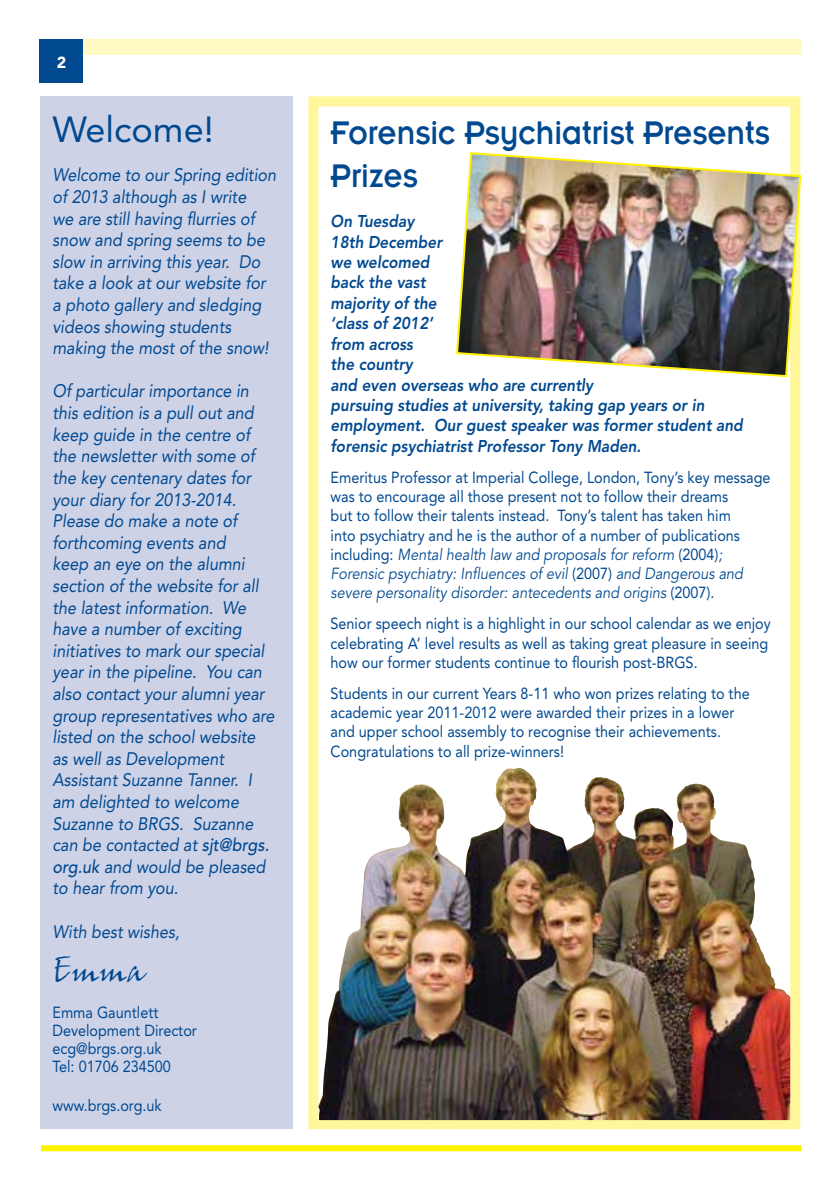
<style>
.page{position:relative;width:840px;height:1191px;background:#fff}
.page>*{position:absolute;margin:0;border:0;box-sizing:border-box;transform-origin:0 0}
.t1{font:36px/43.2px "Insignia";color:#004990;scale:.9 1}
.t2{font:36px "Avenir";color:#004990}
.t3{font:36px "John Handy Plain";color:#004990;scale:.9 1}
.t4{font:italic 18px/21.6px "Avenir";color:#004990;scale:.9 1}
.t5{font:italic 800 17px/20.4px "Avenir";color:#004990;scale:.9 1}
.t6{font:16px/19.2px "Avenir";color:#004990;scale:.9 1}
.t7{font:900 16px "Avenir";color:#fff}
.s1{font-weight:500}
.s2{font-style:italic}
</style>
<div class="page">
<div style="left:41px;top:96px;width:252px;height:1032px;background:#cdd2e7"></div>
<div style="left:43px;top:40px;width:758px;height:15px;background:#fffac2"></div>
<div style="left:41px;top:1145px;width:760px;height:6px;background:#fff200"></div>
<div style="left:40px;top:40px;width:43px;height:43px;background:#004990"></div>
<div style="left:308px;top:96px;width:491px;height:1033px;border:10px solid #fff799"></div>
<img style="left:318px;top:768px;width:471px;height:352px">
<img style="left:456px;top:151px;width:345px;height:227px">
<p class="t7" style="left:57px;top:53px;width:11px">2</p>
<h1 class="t2" style="left:52px;top:108px;width:163px">Welcome!</h1>
<p class="t4" style="left:52px;top:164px;width:250px">Welcome to our Spring edition of 2013 although as I write<br>we are still having flurries of snow and spring seems to be slow in arriving this year. Do take a look at our website for a photo gallery and sledging videos showing students making the most of the snow!</p>
<p class="t4" style="left:52px;top:380px;width:248px">Of particular importance in this edition is a pull out and keep guide in the centre of the newsletter with some of the key centenary dates for your diary for 2013-2014.<br>Please do make a note of forthcoming events and<br>keep an eye on the alumni section of the website for all the latest information. We have a number of exciting initiatives to mark our special year in the pipeline. You can also contact your alumni year group representatives who are listed on the school website as well as Development<br>Assistant Suzanne Tanner. I am delighted to welcome<br>Suzanne to BRGS. Suzanne can be contacted at <span class="s1">sjt@brgs. org.uk</span> and would be pleased to hear from you.</p>
<p class="t4" style="left:52px;top:920px;width:143px">With best wishes,</p>
<h1 class="t3" style="left:52px;top:947px;width:103px">Emma</h1>
<p class="t6" style="left:52px;top:1003px;width:162px;line-height:18px">Emma Gauntlett<br>Development Director ecg@brgs.org.uk<br>Tel: 01706 234500</p>
<p class="t6" style="left:52px;top:1095px;width:123px">www.brgs.org.uk</p>
<h1 class="t1" style="left:330px;top:111px;width:489px">Forensic Psychiatrist Presents<br>Prizes</h1>
<p class="t5" style="left:330px;top:211px;width:459px">On Tuesday<br>18th December<br>we welcomed<br>back the vast<br>majority of the<br>‘class of 2012’<br>from across<br>the country<br>and even overseas who are currently<br>pursuing studies at university, taking gap years or in employment. Our guest speaker was former student and forensic psychiatrist Professor Tony Maden.</p>
<p class="t6" style="left:330px;top:468px;width:490px">Emeritus Professor at Imperial College, London, Tony’s key message was to encourage all those present not to follow their dreams<br>but to follow their talents instead. Tony’s talent has taken him<br>into psychiatry and he is the author of a number of publications including: <span class="s2">Mental health law and proposals for reform</span> (2004)<span class="s2">; Forensic psychiatry: Influences of evil</span> (2007) <span class="s2">and Dangerous and severe personality disorder: antecedents and origins</span> (2007).</p>
<p class="t6" style="left:330px;top:614px;width:490px">Senior speech night is a highlight in our school calendar as we enjoy celebrating A’ level results as well as taking great pleasure in seeing how our former students continue to flourish post-BRGS.</p>
<p class="t6" style="left:330px;top:684px;width:467px">Students in our current Years 8-11 who won prizes relating to the academic year 2011-2012 were awarded their prizes in a lower and upper school assembly to recognise their achievements.<br>Congratulations to all prize-winners!</p>
</div>
